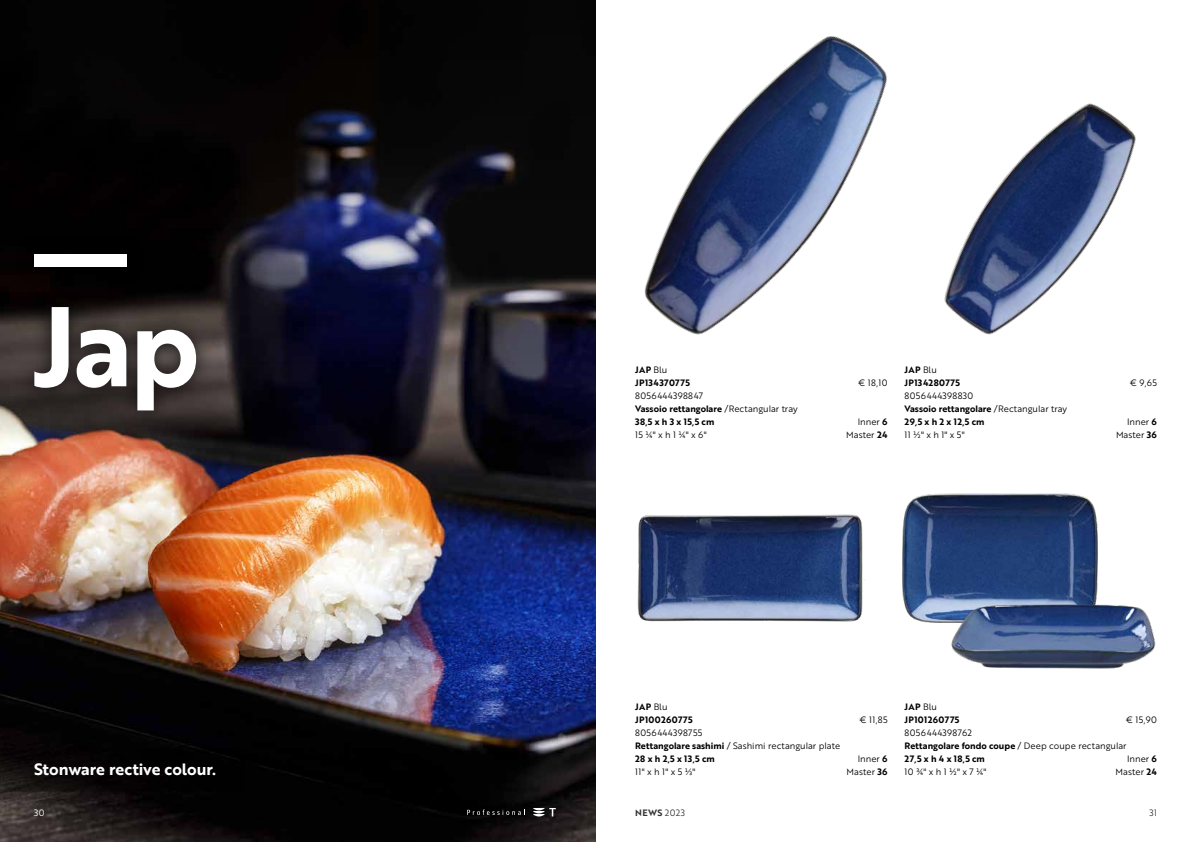
<style>
.page{position:relative;width:1191px;height:842px;background:#fff}
.page>*{position:absolute;margin:0;border:0;box-sizing:border-box;transform-origin:0 0}
.t1{font:110px "Brother 1816 Bold";color:#fff}
.t2{font:16px "Brother 1816 Bold";color:#fff}
.t3{font:9px/13px "Brother 1816 Book";letter-spacing:.03em;color:#000}
.t4{font:9px/13px "Brother 1816 Bold";color:#000}
.t5{font:9px/13px "Brother 1816 Bold";letter-spacing:.03em;color:#000}
.t6{font:9px/13px "Brother 1816 Book";color:#000;text-align:right}
.t7{font:9px "Brother 1816 Book";color:#fff}
.s1{font-family:"Brother 1816 Book"}
.s2{font-family:"Brother 1816 Bold"}
</style>
<div class="page">
<img style="left:0;top:386px;width:595px;height:456px">
<img style="left:637px;top:514px;width:226px;height:108px">
<img style="left:902px;top:493px;width:196px;height:130px">
<img style="left:943px;top:551px;width:213px;height:118px">
<img style="left:944px;top:103px;width:192px;height:232px">
<img style="left:644px;top:36px;width:243px;height:299px">
<svg style="left:0;top:0;width:595px;height:386px;background:#0f0e16"></svg>
<div style="left:16px;top:288px;width:198px;height:141px;background:#000;opacity:.75"></div>
<div style="left:16px;top:235px;width:129px;height:50px;background:#000"></div>
<div style="left:34px;top:254px;width:92px;height:12px;background:#fff"></div>
<svg style="left:0;top:749px;width:244px;height:43px;background:#070505"></svg>
<svg style="left:533px;top:808px;width:23px;height:8px"></svg>
<svg style="left:467px;top:809px;width:58px;height:6px"></svg>
<h1 class="t1" style="left:33px;top:263px;width:168px">Jap</h1>
<p class="t5" style="left:635px;top:363px;width:56px">JAP <span class="s1">Blu<br></span>JP134370775</p>
<p class="t3" style="left:635px;top:389px;width:69px">8056444398847</p>
<p class="t4" style="left:635px;top:402px;width:164px">Vassoio rettangolare <span class="s1">/Rectangular tray<br></span>38,5 x h 3 x 15,5 cm</p>
<p class="t3" style="left:635px;top:428px;width:73px">15 1/4" x h 1 1/4" x 6"</p>
<p class="t5" style="left:904px;top:363px;width:57px">JAP <span class="s1">Blu<br></span>JP134280775</p>
<p class="t3" style="left:904px;top:389px;width:70px">8056444398830</p>
<p class="t4" style="left:904px;top:402px;width:164px">Vassoio rettangolare <span class="s1">/Rectangular tray<br></span>29,5 x h 2 x 12,5 cm</p>
<p class="t3" style="left:904px;top:428px;width:62px">11 1/2" x h 1" x 5"</p>
<p class="t3" style="left:858px;top:376px;width:31px">€ 18,10</p>
<p class="t3" style="left:1129px;top:376px;width:29px">€ 9,65</p>
<p class="t6" style="left:1116px;top:415px;width:42px">Inner <span class="s2">6<br></span>Master <span class="s2">36</span></p>
<p class="t6" style="left:846px;top:415px;width:43px">Inner <span class="s2">6<br></span>Master <span class="s2">24</span></p>
<p class="t5" style="left:904px;top:699px;width:56px">JAP <span class="s1">Blu<br></span>JP101260775</p>
<p class="t3" style="left:904px;top:725px;width:69px">8056444398762</p>
<p class="t4" style="left:904px;top:738px;width:223px">Rettangolare fondo coupe <span class="s1">/ Deep coupe rectangular<br></span>27,5 x h 4 x 18,5 cm</p>
<p class="t3" style="left:904px;top:764px;width:83px">10 ¾" x h 1 ½" x 7 ¼"</p>
<p class="t5" style="left:635px;top:699px;width:59px">JAP <span class="s1">Blu<br></span>JP100260775</p>
<p class="t3" style="left:635px;top:725px;width:207px">8056444398755<br><span class="s2">Rettangolare sashimi</span> / Sashimi rectangular plate</p>
<p class="t5" style="left:635px;top:751px;width:81px">28 x h 2,5 x 13,5 cm</p>
<p class="t3" style="left:635px;top:764px;width:62px">11" x h 1" x 5 ⅓"</p>
<p class="t3" style="left:859px;top:712px;width:30px">€ 11,85</p>
<p class="t3" style="left:1126px;top:712px;width:33px">€ 15,90</p>
<p class="t6" style="left:1115px;top:751px;width:43px">Inner <span class="s2">6<br></span>Master <span class="s2">24</span></p>
<p class="t6" style="left:846px;top:751px;width:42px">Inner <span class="s2">6<br></span>Master <span class="s2">36</span></p>
<h2 class="t2" style="left:34px;top:757px;width:184px">Stonware rective colour.</h2>
<p class="t7" style="left:34px;top:807px;width:12px">30</p>
<p class="t5" style="left:635px;top:806px;width:51px">NEWS <span class="s1">2023</span></p>
<p class="t3" style="left:1149px;top:806px;width:9px">31</p>
</div>
